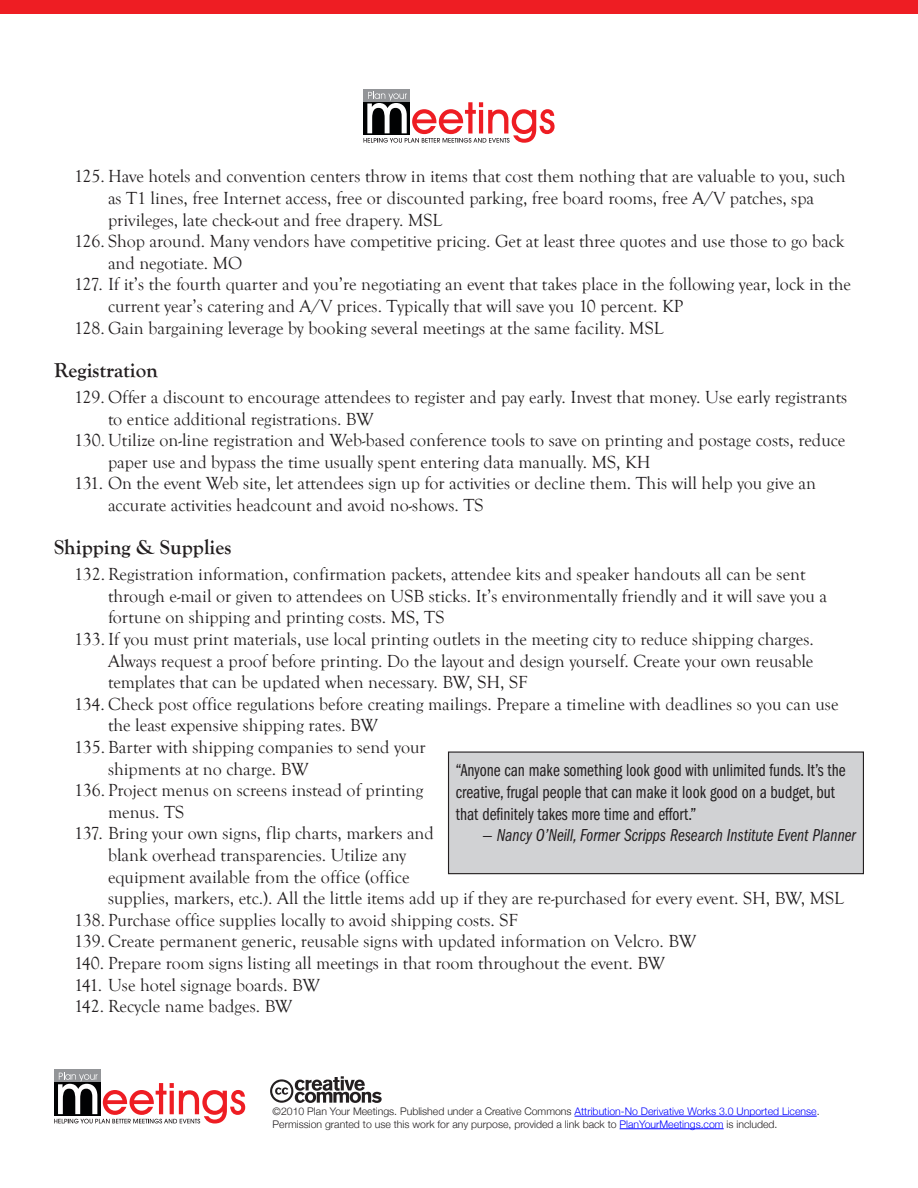
<style>
.page{position:relative;width:918px;height:1188px;background:#fff}
.page>*{position:absolute;margin:0;border:0;box-sizing:border-box;transform-origin:0 0}
.Heading_2{font:700 21px "Goudy Old Style T";color:#231f20}
.t1{font:18px/21.6px "Goudy Old Style T";color:#231f20}
.t2{font:18px/21.6px "Franklin Gothic Book Cmpr";color:#231f20}
.t3{font:18px "Franklin Gothic Book Cmpr Ital";color:#231f20}
.t4{font:300 10.5px/12.6px "Helvetica Neue";color:#231f20}
.s1{color:#00f}
</style>
<div class="page">
<div style="left:0;top:0;width:918px;height:14px;background:#ee1d23"></div>
<div style="left:363px;top:101px;width:47px;height:34px;background:#010203"></div>
<div style="left:363px;top:89px;width:47px;height:13px;background:#939598"></div>
<svg style="left:364px;top:92px;width:191px;height:51px"></svg>
<div style="left:54px;top:1070px;width:47px;height:12px;background:#939598"></div>
<svg style="left:54px;top:1073px;width:191px;height:51px"></svg>
<svg style="left:270px;top:1076px;width:112px;height:27px"></svg>
<hr style="left:575px;top:1116px;width:242px;height:1px;background:#00f">
<hr style="left:620px;top:1129px;width:104px;height:1px;background:#00f">
<div style="left:449px;top:752px;width:414px;height:122px;background:#d1d2d4"></div>
<div style="left:448px;top:752px;width:416px;height:122px;border:1px solid #231f20"></div>
<p class="t1" style="left:108px;top:166px;width:739px;text-indent:-34px">125. Have hotels and convention centers throw in items that cost them nothing that are valuable to you, such as T1 lines, free Internet access, free or discounted parking, free board rooms, free A/V patches, spa privileges, late check-out and free drapery. MSL</p>
<p class="t1" style="left:108px;top:231px;width:738px;text-indent:-34px">126. Shop around. Many vendors have competitive pricing. Get at least three quotes and use those to go back and negotiate. MO</p>
<p class="t1" style="left:108px;top:274px;width:745px;text-indent:-34px">127. If it’s the fourth quarter and you’re negotiating an event that takes place in the following year, lock in the current year’s catering and A/V prices. Typically that will save you 10 percent. KP</p>
<p class="t1" style="left:74px;top:317px;width:591px">128. Gain bargaining leverage by booking several meetings at the same facility. MSL</p>
<p class="Heading_2" style="left:54px;top:358px;width:106px">Registration</p>
<p class="t1" style="left:108px;top:387px;width:741px;text-indent:-34px">129. Offer a discount to encourage attendees to register and pay early. Invest that money. Use early registrants to entice additional registrations. BW</p>
<p class="t1" style="left:108px;top:430px;width:739px;text-indent:-34px">130. Utilize on-line registration and Web-based conference tools to save on printing and postage costs, reduce paper use and bypass the time usually spent entering data manually. MS, KH</p>
<p class="t1" style="left:108px;top:473px;width:709px;text-indent:-34px">131. On the event Web site, let attendees sign up for activities or decline them. This will help you give an accurate activities headcount and avoid no-shows. TS</p>
<p class="Heading_2" style="left:54px;top:536px;width:179px">Shipping &amp; Supplies</p>
<p class="t1" style="left:108px;top:564px;width:721px;text-indent:-34px">132. Registration information, confirmation packets, attendee kits and speaker handouts all can be sent through e-mail or given to attendees on USB sticks. It’s environmentally friendly and it will save you a fortune on shipping and printing costs. MS, TS</p>
<p class="t1" style="left:108px;top:629px;width:707px;text-align:justify;text-indent:-34px">133. If you must print materials, use local printing outlets in the meeting city to reduce shipping charges.<br>Always request a proof before printing. Do the layout and design yourself. Create your own reusable templates that can be updated when necessary. BW, SH, SF</p>
<p class="t1" style="left:108px;top:694px;width:732px;text-indent:-34px">134. Check post office regulations before creating mailings. Prepare a timeline with deadlines so you can use the least expensive shipping rates. BW</p>
<p class="t1" style="left:108px;top:737px;width:319px;text-indent:-34px">135. Barter with shipping companies to send your shipments at no charge. BW</p>
<p class="t1" style="left:108px;top:780px;width:317px;text-indent:-34px">136. Project menus on screens instead of printing menus. TS</p>
<p class="t1" style="left:108px;top:823px;width:738px;text-indent:-34px">137. Bring your own signs, flip charts, markers and<br>blank overhead transparencies. Utilize any<br>equipment available from the office (office<br>supplies, markers, etc.). All the little items add up if they are re-purchased for every event. SH, BW, MSL</p>
<p class="t1" style="left:74px;top:910px;width:445px">138. Purchase office supplies locally to avoid shipping costs. SF</p>
<p class="t1" style="left:74px;top:931px;width:623px">139. Create permanent generic, reusable signs with updated information on Velcro. BW</p>
<p class="t1" style="left:74px;top:953px;width:592px">140. Prepare room signs listing all meetings in that room throughout the event. BW</p>
<p class="t1" style="left:74px;top:974px;width:247px">141. Use hotel signage boards. BW</p>
<p class="t1" style="left:74px;top:996px;width:220px">142. Recycle name badges. BW</p>
<p class="t2" style="left:456px;top:760px;width:391px">“Anyone can make something look good with unlimited funds. It’s the creative, frugal people that can make it look good on a budget, but that definitely takes more time and effort.”</p>
<p class="t3" style="left:483px;top:825px;width:375px">— Nancy O’Neill, Former Scripps Research Institute Event Planner</p>
<p class="t4" style="left:273px;top:1105px;width:548px">©2010 Plan Your Meetings. Published under a Creative Commons <span class="s1">Attribution-No Derivative Works 3.0 Unported License</span>.<br>Permission granted to use this work for any purpose, provided a link back to <span class="s1">PlanYourMeetings.com</span> is included.</p>
</div>
